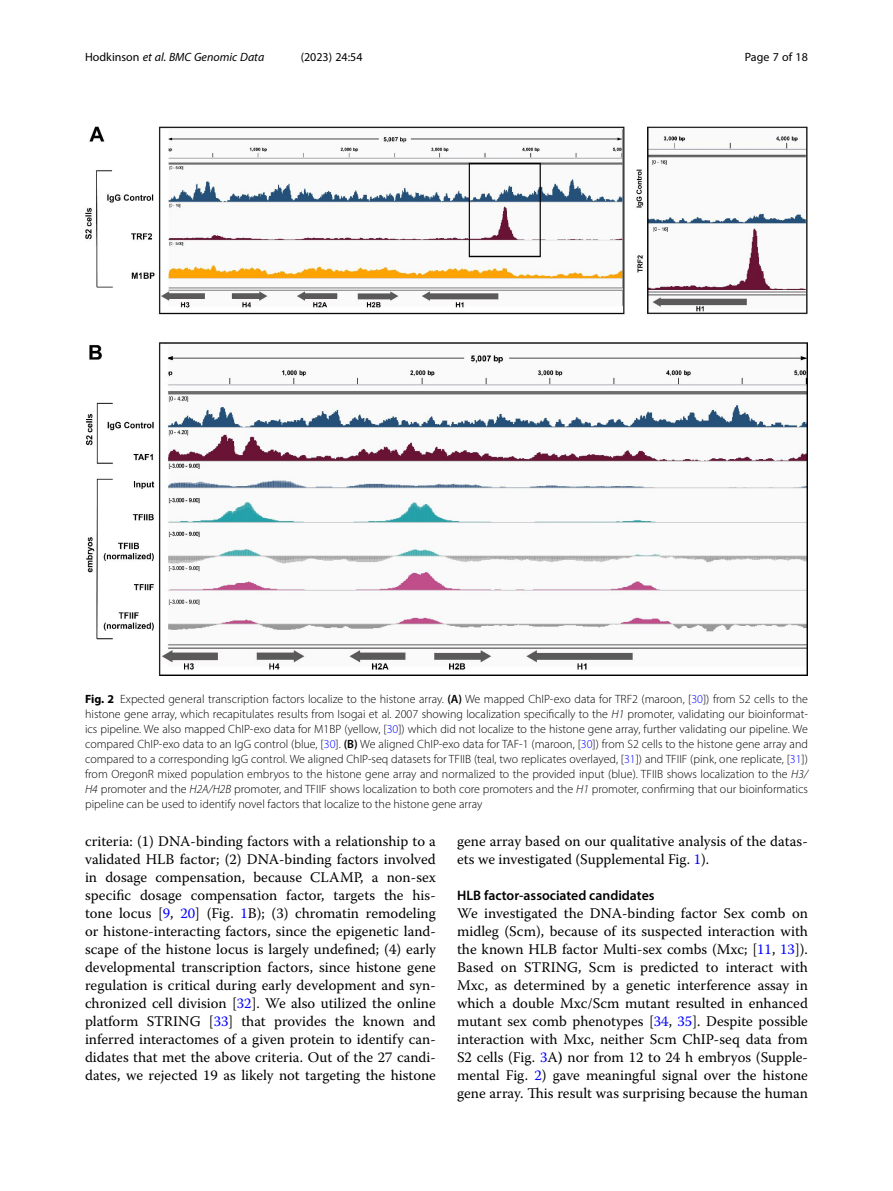
<style>
.page{position:relative;width:893px;height:1191px;background:#fff}
.page>*{position:absolute;margin:0;border:0;box-sizing:border-box;transform-origin:0 0}
.Body_Text{font:14.7px/18px "Warnock Pro";color:#000;text-align:justify}
.Head_2{font:600 13.8px "Myriad Pro";color:#000}
.Figure_Caption{font:300 12px/15px "Myriad Pro";color:#000;text-align:justify}
.t1{font:italic 12px "Myriad Pro";color:#000}
.t2{font:12px "Myriad Pro";color:#000}
.s1{font-style:normal}
.s2{font-weight:700}
.s3{font-weight:600}
.s4{color:#00f}
.s5{font-style:italic}
</style>
<div class="page">
<img style="left:85px;top:126px;width:723px;height:549px">
<p class="t1" style="left:85px;top:50px;width:181px"><span class="s1">Hodkinson</span> et al. BMC Genomic Data</p>
<p class="t2" style="left:301px;top:50px;width:63px">(2023) 24:54</p>
<p class="t2" style="left:745px;top:50px;width:65px">Page 7 of 18</p>
<p class="Figure_Caption" style="left:85px;top:691px;width:724px"><span class="s2">Fig. 2</span> Expected general transcription factors localize to the histone array. <span class="s3">(A)</span> We mapped ChIP-exo data for TRF2 (maroon, [<span class="s4">30</span>]) from S2 cells to the histone gene array, which recapitulates results from Isogai et al. 2007 showing localization specifically to the <span class="s5">H1</span> promoter, validating our bioinformat&shy;ics pipeline. We also mapped ChIP-exo data for M1BP (yellow, [<span class="s4">30</span>]) which did not localize to the histone gene array, further validating our pipeline. We compared ChIP-exo data to an IgG control (blue, [<span class="s4">30</span>]. <span class="s3">(B)</span> We aligned ChIP-exo data for TAF-1 (maroon, [<span class="s4">30</span>]) from S2 cells to the histone gene array and compared to a corresponding IgG control. We aligned ChIP-seq datasets for TFIIB (teal, two replicates overlayed, [<span class="s4">31</span>]) and TFIIF (pink, one replicate, [<span class="s4">31</span>]) from OregonR mixed population embryos to the histone gene array and normalized to the provided input (blue). TFIIB shows localization to the <span class="s5">H3/ H4</span> promoter and the <span class="s5">H2A/H2B</span> promoter, and TFIIF shows localization to both core promoters and the <span class="s5">H1</span> promoter, confirming that our bioinformatics pipeline can be used to identify novel factors that localize to the histone gene array</p>
<p class="Body_Text" style="left:85px;top:832px;width:352px">criteria: (1) DNA-binding factors with a relationship to a validated HLB factor; (2) DNA-binding factors involved in dosage compensation, because CLAMP, a non-sex specific dosage compensation factor, targets the his&shy;tone locus [<span class="s4">9</span>, <span class="s4">20</span>] (Fig. <span class="s4">1</span>B); (3) chromatin remodeling or histone-interacting factors, since the epigenetic land&shy;scape of the histone locus is largely undefined; (4) early developmental transcription factors, since histone gene regulation is critical during early development and syn&shy;chronized cell division [<span class="s4">32</span>]. We also utilized the online platform STRING [<span class="s4">33</span>] that provides the known and inferred interactomes of a given protein to identify can&shy;didates that met the above criteria. Out of the 27 candi&shy;dates, we rejected 19 as likely not targeting the histone</p>
<p class="Body_Text" style="left:457px;top:832px;width:352px">gene array based on our qualitative analysis of the datas&shy;ets we investigated (Supplemental Fig. <span class="s4">1</span>).</p>
<p class="Head_2" style="left:457px;top:887px;width:199px">HLB factor-associated candidates</p>
<p class="Body_Text" style="left:457px;top:904px;width:352px">We investigated the DNA-binding factor Sex comb on midleg (Scm), because of its suspected interaction with the known HLB factor Multi-sex combs (Mxc; [<span class="s4">11</span>, <span class="s4">13</span>]).<br>Based on STRING, Scm is predicted to interact with Mxc, as determined by a genetic interference assay in which a double Mxc/Scm mutant resulted in enhanced mutant sex comb phenotypes [<span class="s4">34</span>, <span class="s4">35</span>]. Despite possible interaction with Mxc, neither Scm ChIP-seq data from S2 cells (Fig. <span class="s4">3</span>A<span class="s3">)</span> nor from 12 to 24 h embryos (Supple&shy;mental Fig. <span class="s4">2</span>) gave meaningful signal over the histone gene array. This result was surprising because the human</p>
</div>
